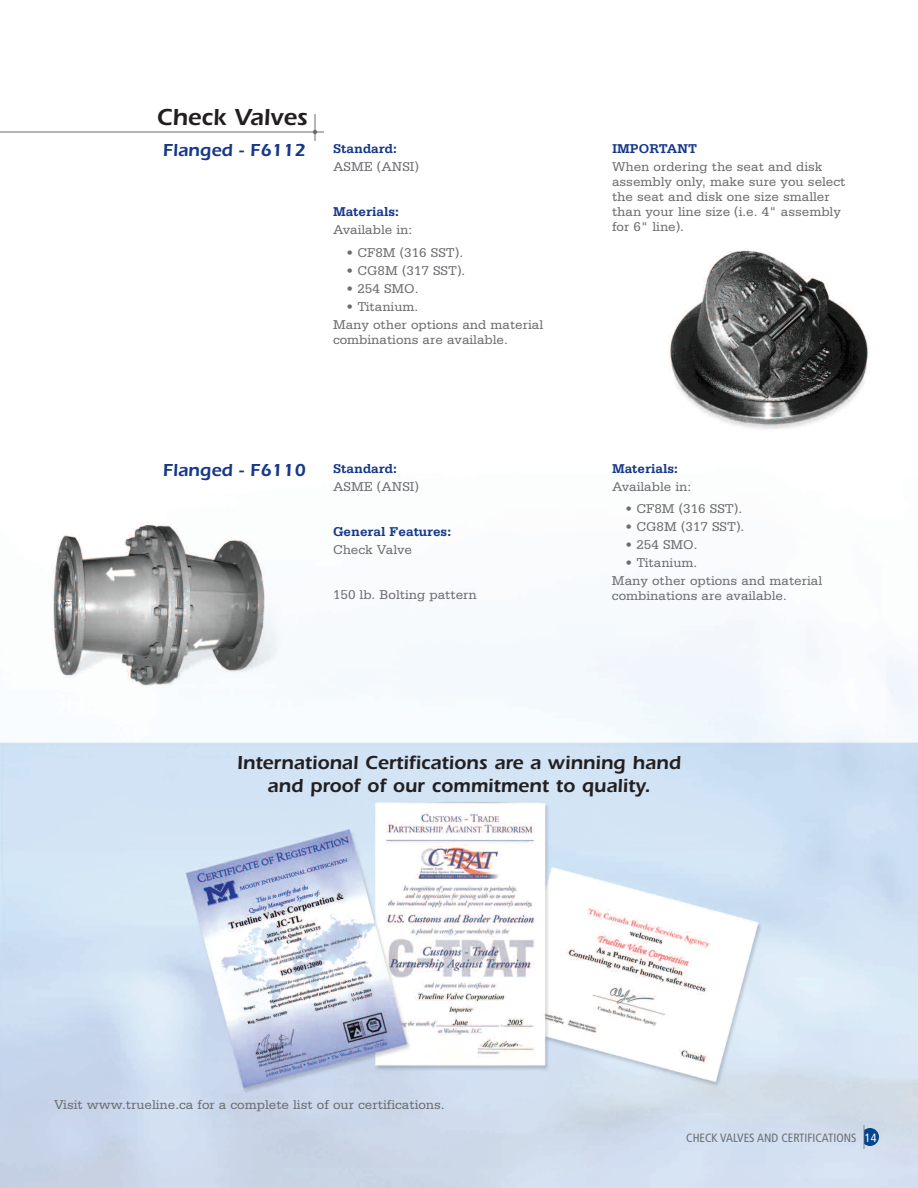
<style>
.page{position:relative;width:918px;height:1188px;background:#fff}
.page>*{position:absolute;margin:0;border:0;box-sizing:border-box;transform-origin:0 0}
.t1{font:600 24px "Itc Eras";color:#231f20}
.t2{font:600 19.5px/22.5px "Itc Eras";color:#231f20;text-align:center}
.t3{font:600 18px "Itc Eras";color:#153889}
.t4{font:13.5px/15px "Serifa";color:#6c6d70}
.t5{font:700 13.5px "Serifa";color:#153889}
.t6{font:condensed 12px "Frutiger";color:#6c6d70}
.s1{color:#fff}
</style>
<div class="page">
<img style="left:0;top:131px;width:918px;height:1057px">
<svg style="left:864px;top:1125px;width:15px;height:24px"></svg>
<hr style="left:0;top:132px;width:324px;height:1px;background:#6c6d70">
<svg style="left:313px;top:114px;width:4px;height:27px"></svg>
<h1 class="t1" style="left:157px;top:109px;width:152px">Check Valves</h1>
<h3 class="t3" style="left:163px;top:144px;width:145px">Flanged - F6112</h3>
<p class="t5" style="left:333px;top:144px;width:65px">Standard:</p>
<p class="t4" style="left:333px;top:160px;width:87px">ASME (ANSI)</p>
<p class="t5" style="left:333px;top:207px;width:68px">Materials:</p>
<p class="t4" style="left:333px;top:223px;width:81px">Available in:</p>
<p class="t4" style="left:346px;top:246px;width:118px">• CF8M (316 SST).</p>
<p class="t4" style="left:346px;top:264px;width:120px">• CG8M (317 SST).</p>
<p class="t4" style="left:346px;top:282px;width:74px">• 254 SMO.</p>
<p class="t4" style="left:333px;top:298px;width:212px;line-height:18px;text-indent:14px">• Titanium.<br>Many other options and material</p>
<p class="t4" style="left:333px;top:333px;width:176px">combinations are available.</p>
<p class="t5" style="left:612px;top:144px;width:86px">IMPORTANT</p>
<p class="t4" style="left:612px;top:160px;width:235px">When ordering the seat and disk assembly only, make sure you select the seat and disk one size smaller than your line size (i.e. 4" assembly for 6" line).</p>
<h3 class="t3" style="left:163px;top:463px;width:145px">Flanged - F6110</h3>
<p class="t5" style="left:612px;top:464px;width:68px">Materials:</p>
<p class="t4" style="left:612px;top:480px;width:81px">Available in:</p>
<p class="t4" style="left:626px;top:502px;width:118px">• CF8M (316 SST).</p>
<p class="t4" style="left:626px;top:520px;width:120px">• CG8M (317 SST).</p>
<p class="t4" style="left:626px;top:538px;width:74px">• 254 SMO.</p>
<p class="t4" style="left:612px;top:555px;width:212px;line-height:18px;text-indent:14px">• Titanium.<br>Many other options and material</p>
<p class="t4" style="left:612px;top:589px;width:176px">combinations are available.</p>
<p class="t5" style="left:333px;top:464px;width:65px">Standard:</p>
<p class="t4" style="left:333px;top:480px;width:87px">ASME (ANSI)</p>
<p class="t5" style="left:333px;top:527px;width:120px">General Features:</p>
<p class="t4" style="left:333px;top:543px;width:81px">Check Valve</p>
<p class="t4" style="left:333px;top:588px;width:145px">150 lb. Bolting pattern</p>
<h2 class="t2" style="left:237px;top:753px;width:446px">International Certifications are a winning hand and proof of our commitment to quality.</h2>
<p class="t4" style="left:54px;top:1098px;width:392px">Visit www.trueline.ca for a complete list of our certifications.</p>
<p class="t6" style="left:686px;top:1133px;width:192px">CHECK VALVES AND CERTIFICATIONS <span class="s1">14</span></p>
</div>
